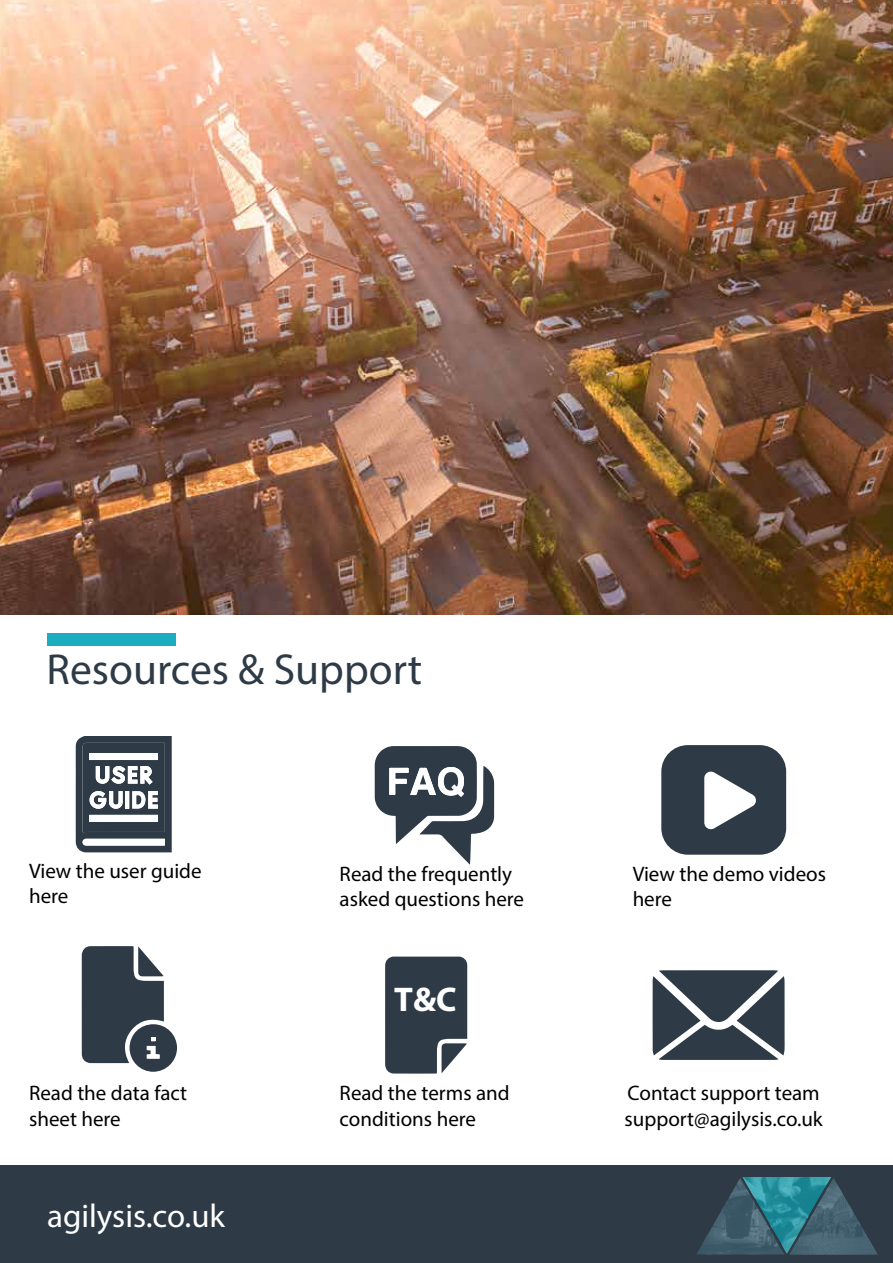
<style>
.page{position:relative;width:893px;height:1263px;background:#fff}
.page>*{position:absolute;margin:0;border:0;box-sizing:border-box;transform-origin:0 0}
.t1{font:43.5px "Myriad Pro";color:#2e3b47}
.t2{font:700 34.35px "Myriad Pro";color:#fff}
.t3{font:33px "Myriad Pro";color:#fff}
.t4{font:21px/25.2px "Myriad Pro";color:#000}
</style>
<div class="page">
<div style="left:0;top:1165px;width:893px;height:98px;background:#2e3b47"></div>
<svg style="left:697px;top:1177px;width:180px;height:77px"></svg>
<img style="left:0;top:0;width:893px;height:614px">
<div style="left:47px;top:633px;width:129px;height:13px;background:#1cacc0"></div>
<svg style="left:375px;top:746px;width:119px;height:119px"></svg>
<svg style="left:76px;top:736px;width:96px;height:116px"></svg>
<svg style="left:82px;top:946px;width:95px;height:126px"></svg>
<svg style="left:385px;top:956px;width:82px;height:118px;background:#3f4b56"></svg>
<div style="left:661px;top:745px;width:125px;height:110px;background:#2e3b47;border-radius:27px"></div>
<svg style="left:704px;top:771px;width:52px;height:59px"></svg>
<svg style="left:653px;top:970px;width:132px;height:90px"></svg>
<h1 class="t1" style="left:47px;top:642px;width:377px">Resources &amp; Support</h1>
<p class="t4" style="left:29px;top:858px;width:174px">View the user guide here</p>
<p class="t4" style="left:340px;top:861px;width:186px">Read the frequently asked questions here</p>
<p class="t4" style="left:633px;top:861px;width:195px">View the demo videos here</p>
<h2 class="t2" style="left:394px;top:977px;width:64px">T&amp;C</h2>
<p class="t4" style="left:29px;top:1080px;width:160px">Read the data fact sheet here</p>
<p class="t4" style="left:340px;top:1080px;width:172px">Read the terms and conditions here</p>
<p class="t4" style="left:625px;top:1080px;width:200px">Contact support team support@agilysis.co.uk</p>
<h3 class="t3" style="left:47px;top:1195px;width:179px">agilysis.co.uk</h3>
</div>
